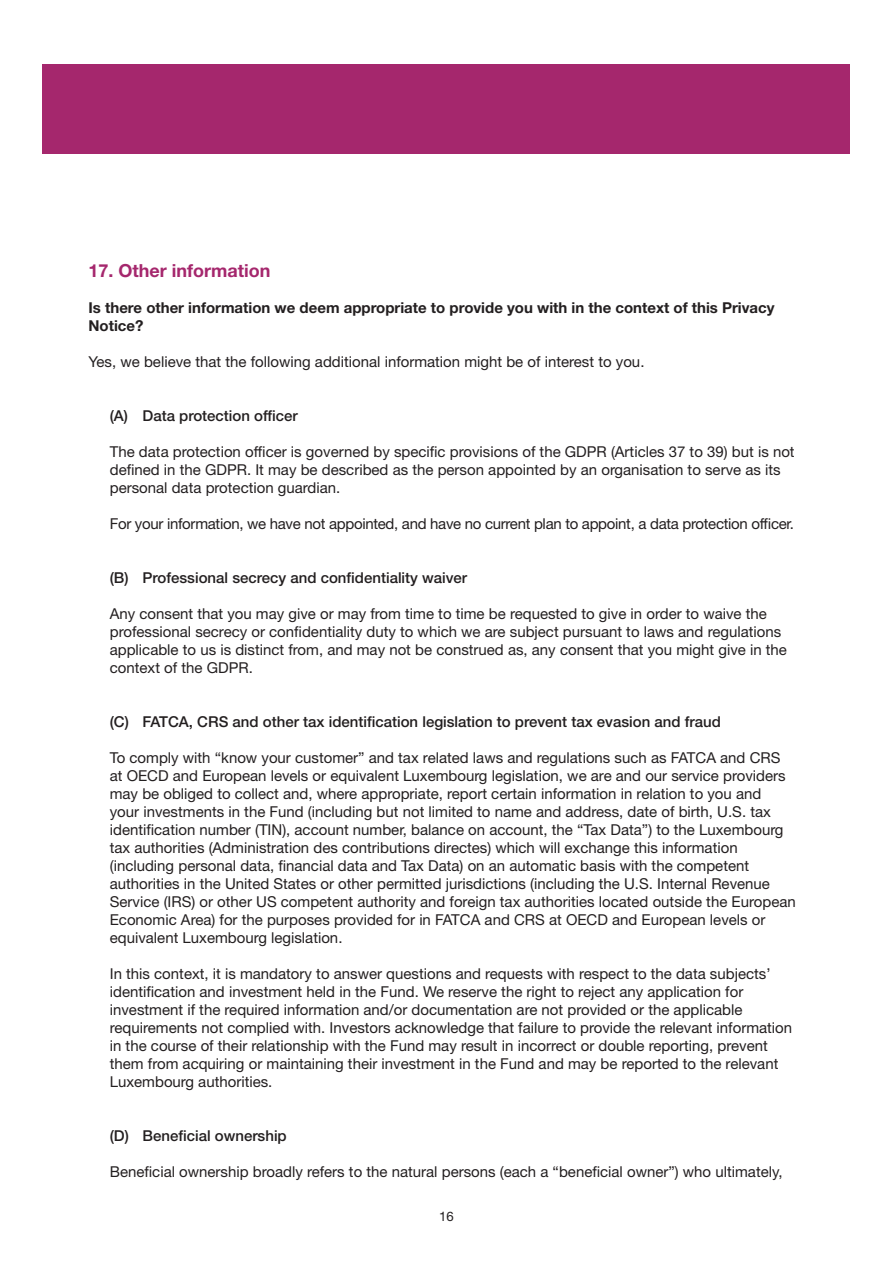
<style>
.page{position:relative;width:893px;height:1263px;background:#fff}
.page>*{position:absolute;margin:0;border:0;box-sizing:border-box;transform-origin:0 0}
.Heading_3{font:700 18px "Helvetica Neue LT Std";color:#a5276d}
.t1{font:15px/18px "Helvetica Neue LT Std";color:#231f20}
.t2{font:500 15px "Helvetica Neue LT Std";color:#231f20}
.t3{font:15px "Helvetica Neue LT Std";letter-spacing:-.02em;color:#231f20}
.t4{font:700 15px/18px "Helvetica Neue LT Std";color:#231f20}
.t5{font:13.05px "Helvetica Neue LT Std";color:#231f20}
</style>
<div class="page">
<div style="left:43px;top:65px;width:807px;height:89px;background:#a5276d"></div>
<p class="Heading_3" style="left:89px;top:259px;width:183px">17. Other information</p>
<p class="t4" style="left:89px;top:298px;width:688px">Is there other information we deem appropriate to provide you with in the context of this Privacy<br>Notice?</p>
<p class="t1" style="left:89px;top:352px;width:557px">Yes, we believe that the following additional information might be of interest to you.</p>
<p class="t2" style="left:110px;top:406px;width:190px">(A) Data protection officer</p>
<p class="t1" style="left:110px;top:442px;width:686px">The data protection officer is governed by specific provisions of the GDPR (Articles 37 to 39) but is not defined in the GDPR. It may be described as the person appointed by an organisation to serve as its personal data protection guardian.</p>
<p class="t3" style="left:110px;top:514px;width:686px">For your information, we have not appointed, and have no current plan to appoint, a data protection officer.</p>
<p class="t2" style="left:110px;top:568px;width:359px">(B) Professional secrecy and confidentiality waiver</p>
<p class="t1" style="left:110px;top:604px;width:679px">Any consent that you may give or may from time to time be requested to give in order to waive the professional secrecy or confidentiality duty to which we are subject pursuant to laws and regulations applicable to us is distinct from, and may not be construed as, any consent that you might give in the context of the GDPR.</p>
<p class="t2" style="left:110px;top:712px;width:613px">(C) FATCA, CRS and other tax identification legislation to prevent tax evasion and fraud</p>
<p class="t1" style="left:110px;top:748px;width:687px">To comply with “know your customer” and tax related laws and regulations such as FATCA and CRS at OECD and European levels or equivalent Luxembourg legislation, we are and our service providers may be obliged to collect and, where appropriate, report certain information in relation to you and<br>your investments in the Fund (including but not limited to name and address, date of birth, U.S. tax identification number (TIN), account number, balance on account, the “Tax Data”) to the Luxembourg tax authorities (Administration des contributions directes) which will exchange this information (including personal data, financial data and Tax Data) on an automatic basis with the competent authorities in the United States or other permitted jurisdictions (including the U.S. Internal Revenue Service (IRS) or other US competent authority and foreign tax authorities located outside the European Economic Area) for the purposes provided for in FATCA and CRS at OECD and European levels or equivalent Luxembourg legislation.</p>
<p class="t1" style="left:110px;top:964px;width:684px">In this context, it is mandatory to answer questions and requests with respect to the data subjects’ identification and investment held in the Fund. We reserve the right to reject any application for investment if the required information and/or documentation are not provided or the applicable requirements not complied with. Investors acknowledge that failure to provide the relevant information in the course of their relationship with the Fund may result in incorrect or double reporting, prevent them from acquiring or maintaining their investment in the Fund and may be reported to the relevant Luxembourg authorities.</p>
<p class="t2" style="left:110px;top:1126px;width:178px">(D) Beneficial ownership</p>
<p class="t1" style="left:110px;top:1162px;width:674px">Beneficial ownership broadly refers to the natural persons (each a “beneficial owner”) who ultimately,</p>
<p class="t5" style="left:439px;top:1208px;width:16px">16</p>
</div>
